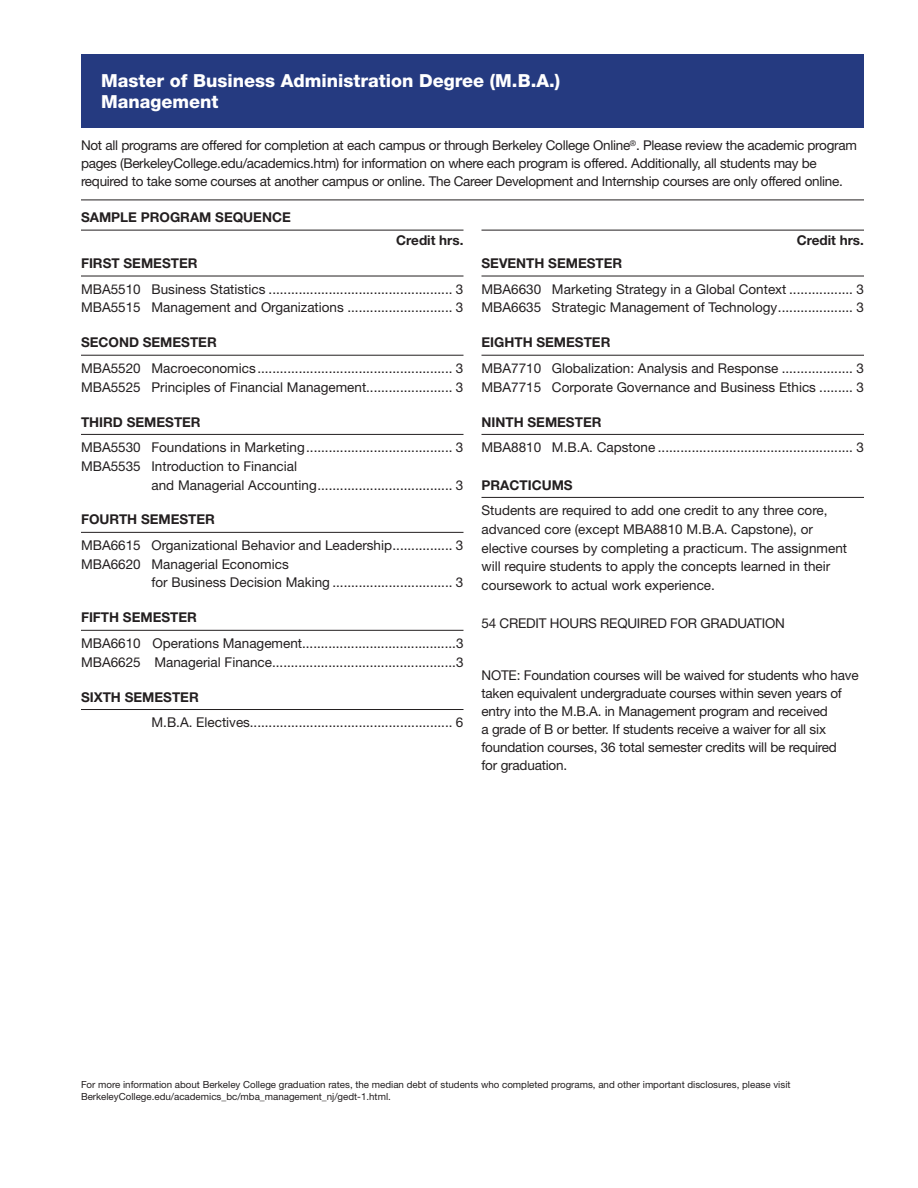
<style>
.page{position:relative;width:918px;height:1188px;background:#fff}
.page>*{position:absolute;margin:0;border:0;box-sizing:border-box;transform-origin:0 0}
.degree{font:800 18px "Helvetica Neue";color:#fff}
.course{font:13.5px/18.8px "Helvetica Neue";color:#231f20}
.t1{font:13.5px/18px "Helvetica Neue LT Std";letter-spacing:-.02em;color:#231f20}
.bottom_right_copy{font:13.5px/18px "Helvetica Neue";letter-spacing:-.015em;color:#231f20}
.sample_program{font:700 13.5px "Helvetica Neue";color:#231f20}
.QtrHrsCredit{font:700 13.5px "Helvetica Neue";color:#231f20}
.course-2{font:9.75px "Helvetica Neue";color:#231f20}
</style>
<div class="page">
<hr style="left:81px;top:200px;width:783px;height:1px;background:#231f20">
<div style="left:81px;top:54px;width:783px;height:73px;background:#253a80"></div>
<hr style="left:81px;top:230px;width:383px;height:1px;background:#231f20">
<hr style="left:81px;top:276px;width:383px;height:1px;background:#231f20">
<hr style="left:81px;top:355px;width:383px;height:1px;background:#231f20">
<hr style="left:81px;top:434px;width:383px;height:1px;background:#231f20">
<hr style="left:81px;top:532px;width:383px;height:1px;background:#231f20">
<hr style="left:81px;top:630px;width:383px;height:1px;background:#231f20">
<hr style="left:81px;top:709px;width:383px;height:1px;background:#231f20">
<hr style="left:482px;top:230px;width:382px;height:1px;background:#231f20">
<hr style="left:482px;top:276px;width:382px;height:1px;background:#231f20">
<hr style="left:482px;top:355px;width:382px;height:1px;background:#231f20">
<hr style="left:482px;top:434px;width:382px;height:1px;background:#231f20">
<hr style="left:482px;top:497px;width:382px;height:1px;background:#231f20">
<p class="degree" style="left:101px;top:70px;width:460px">Master of Business Administration Degree (M.B.A.)</p>
<p class="degree" style="left:101px;top:91px;width:119px">Management</p>
<p class="t1" style="left:81px;top:136px;width:777px">Not all programs are offered for completion at each campus or through Berkeley College Online<sup>®</sup>. Please review the academic program pages (BerkeleyCollege.edu/academics.htm) for information on where each program is offered. Additionally, all students may be required to take some courses at another campus or online. The Career Development and Internship courses are only offered online.</p>
<p class="sample_program" style="left:81px;top:209px;width:211px">SAMPLE PROGRAM SEQUENCE</p>
<p class="QtrHrsCredit" style="left:396px;top:232px;width:69px">Credit hrs.</p>
<p class="sample_program" style="left:81px;top:255px;width:118px">FIRST SEMESTER</p>
<p class="course" style="left:81px;top:279px;width:384px">MBA5510 Business Statistics ................................................. 3</p>
<p class="course" style="left:81px;top:298px;width:384px">MBA5515 Management and Organizations ............................ 3</p>
<p class="sample_program" style="left:81px;top:334px;width:137px">SECOND SEMESTER</p>
<p class="course" style="left:81px;top:358px;width:384px">MBA5520 Macroeconomics.................................................... 3</p>
<p class="course" style="left:81px;top:377px;width:384px">MBA5525 Principles of Financial Management....................... 3</p>
<p class="sample_program" style="left:81px;top:413px;width:121px">THIRD SEMESTER</p>
<p class="course" style="left:81px;top:438px;width:384px">MBA5530 Foundations in Marketing....................................... 3</p>
<p class="course" style="left:81px;top:456px;width:218px">MBA5535 Introduction to Financial</p>
<p class="course" style="left:151px;top:475px;width:314px">and Managerial Accounting.................................... 3</p>
<p class="sample_program" style="left:81px;top:511px;width:136px">FOURTH SEMESTER</p>
<p class="course" style="left:81px;top:536px;width:384px">MBA6615 Organizational Behavior and Leadership................ 3</p>
<p class="course" style="left:81px;top:554px;width:209px">MBA6620 Managerial Economics</p>
<p class="course" style="left:151px;top:573px;width:314px">for Business Decision Making ................................ 3</p>
<p class="sample_program" style="left:81px;top:609px;width:118px">FIFTH SEMESTER</p>
<p class="course" style="left:81px;top:634px;width:384px">MBA6610 Operations Management.........................................3<br>MBA6625 Managerial Finance.................................................3</p>
<p class="sample_program" style="left:81px;top:688px;width:119px">SIXTH SEMESTER</p>
<p class="course" style="left:151px;top:713px;width:314px">M.B.A. Electives...................................................... 6</p>
<p class="QtrHrsCredit" style="left:797px;top:232px;width:69px">Credit hrs.</p>
<p class="sample_program" style="left:482px;top:255px;width:142px">SEVENTH SEMESTER</p>
<p class="course" style="left:482px;top:279px;width:384px">MBA6630 Marketing Strategy in a Global Context ................. 3</p>
<p class="course" style="left:482px;top:298px;width:384px">MBA6635 Strategic Management of Technology.................... 3</p>
<p class="sample_program" style="left:482px;top:334px;width:130px">EIGHTH SEMESTER</p>
<p class="course" style="left:482px;top:358px;width:384px">MBA7710 Globalization: Analysis and Response ................... 3</p>
<p class="course" style="left:482px;top:377px;width:384px">MBA7715 Corporate Governance and Business Ethics ......... 3</p>
<p class="sample_program" style="left:482px;top:413px;width:122px">NINTH SEMESTER</p>
<p class="course" style="left:482px;top:438px;width:384px">MBA8810 M.B.A. Capstone .................................................... 3</p>
<p class="sample_program" style="left:482px;top:476px;width:93px">PRACTICUMS</p>
<p class="course" style="left:482px;top:501px;width:367px">Students are required to add one credit to any three core, advanced core (except MBA8810 M.B.A. Capstone), or elective courses by completing a practicum. The assignment will require students to apply the concepts learned in their coursework to actual work experience.</p>
<p class="bottom_right_copy" style="left:482px;top:614px;width:305px">54 CREDIT HOURS REQUIRED FOR GRADUATION</p>
<p class="bottom_right_copy" style="left:482px;top:666px;width:379px">NOTE: Foundation courses will be waived for students who have taken equivalent undergraduate courses within seven years of entry into the M.B.A. in Management program and received</p>
<p class="bottom_right_copy" style="left:482px;top:720px;width:357px">a grade of B or better. If students receive a waiver for all six foundation courses, 36 total semester credits will be required for graduation.</p>
<p class="course-2" style="left:81px;top:1078px;width:711px">For more information about Berkeley College graduation rates, the median debt of students who completed programs, and other important disclosures, please visit</p>
<p class="course-2" style="left:81px;top:1091px;width:311px">BerkeleyCollege.edu/academics_bc/mba_management_nj/gedt-1.html.</p>
</div>
